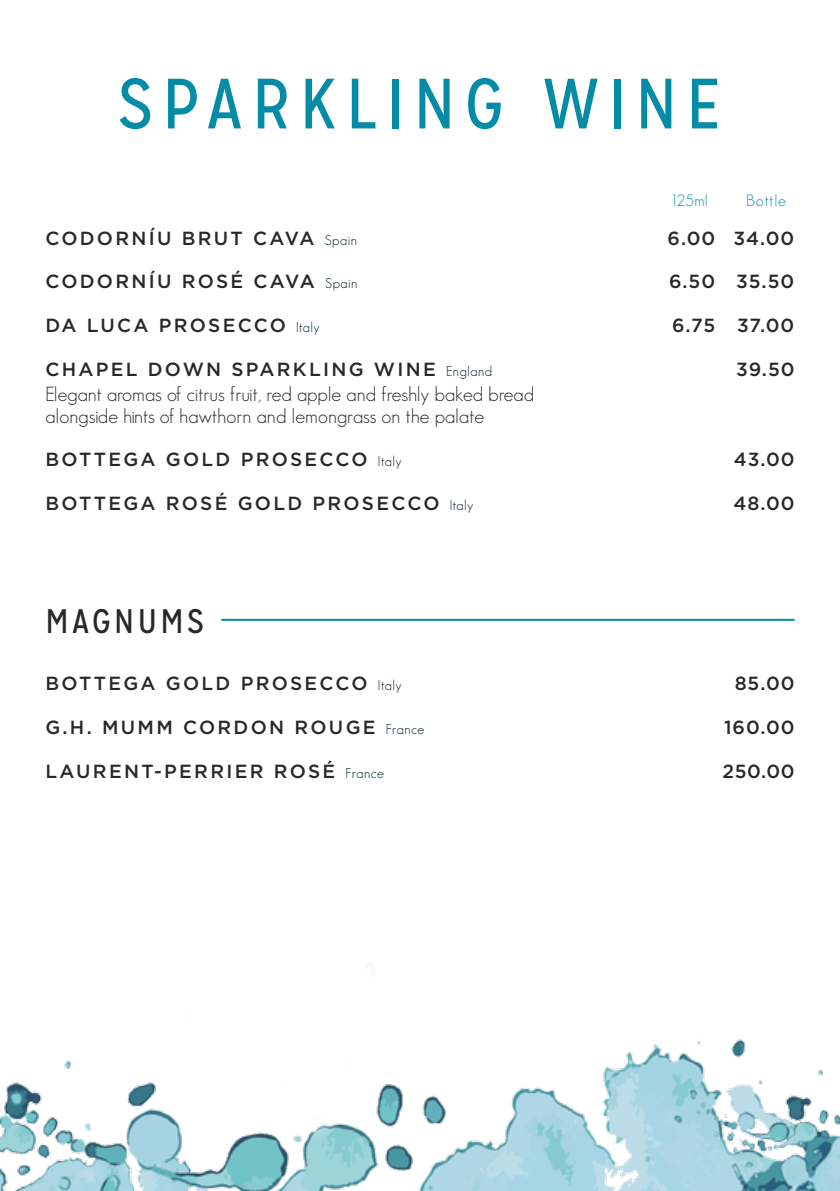
<style>
.page{position:relative;width:840px;height:1191px;background:#fff}
.page>*{position:absolute;margin:0;border:0;box-sizing:border-box;transform-origin:0 0}
.t1{font:71px "Mission Gothic";letter-spacing:.13em;color:#048ca7}
.t2{font:34px "Mission Gothic";letter-spacing:.1em;color:#282827}
.t3{font:300 20px/22px "Geosans";color:#282827}
.t4{font:500 19px "Gotham";letter-spacing:.12em;color:#282827}
.t5{font:300 16px "Geosans";letter-spacing:.05em;color:#098da6}
.s1{font-family:"Geosans";font-weight:300;font-size:14px;color:#021e26}
</style>
<div class="page">
<img style="left:0;top:618px;width:839px;height:573px">
<hr style="left:221px;top:619px;width:573px;height:2px;background:#048ca7">
<h1 class="t1" style="left:118px;top:61px;width:605px">SPARKLING WINE</h1>
<p class="t5" style="left:669px;top:191px;width:40px">125ml</p>
<p class="t5" style="left:745px;top:191px;width:41px">Bottle</p>
<p class="t4" style="left:45px;top:227px;width:313px">CODORNÍU BRUT CAVA <span class="s1">Spain</span></p>
<p class="t4" style="left:667px;top:227px;width:128px">6.00 34.00</p>
<p class="t4" style="left:45px;top:271px;width:313px">CODORNÍU ROSÉ CAVA <span class="s1">Spain</span></p>
<p class="t4" style="left:668px;top:271px;width:126px">6.50 35.50</p>
<p class="t4" style="left:45px;top:314px;width:276px">DA LUCA PROSECCO <span class="s1">Italy</span></p>
<p class="t4" style="left:671px;top:314px;width:123px">6.75 37.00</p>
<p class="t4" style="left:45px;top:358px;width:448px">CHAPEL DOWN SPARKLING WINE <span class="s1">England</span></p>
<p class="t4" style="left:735px;top:358px;width:60px">39.50</p>
<p class="t3" style="left:45px;top:382px;width:490px">Elegant aromas of citrus fruit, red apple and freshly baked bread alongside hints of hawthorn and lemongrass on the palate</p>
<p class="t4" style="left:45px;top:449px;width:357px">BOTTEGA GOLD PROSECCO <span class="s1">Italy</span></p>
<p class="t4" style="left:733px;top:449px;width:62px">43.00</p>
<p class="t4" style="left:45px;top:492px;width:429px">BOTTEGA ROSÉ GOLD PROSECCO <span class="s1">Italy</span></p>
<p class="t4" style="left:733px;top:492px;width:62px">48.00</p>
<h2 class="t2" style="left:45px;top:600px;width:160px">MAGNUMS</h2>
<p class="t4" style="left:45px;top:672px;width:357px">BOTTEGA GOLD PROSECCO <span class="s1">Italy</span></p>
<p class="t4" style="left:734px;top:673px;width:61px">85.00</p>
<p class="t4" style="left:45px;top:716px;width:380px">G.H. MUMM CORDON ROUGE <span class="s1">France</span></p>
<p class="t4" style="left:723px;top:716px;width:72px">160.00</p>
<p class="t4" style="left:45px;top:760px;width:340px">LAURENT-PERRIER ROSÉ <span class="s1">France</span></p>
<p class="t4" style="left:722px;top:760px;width:73px">250.00</p>
</div>
